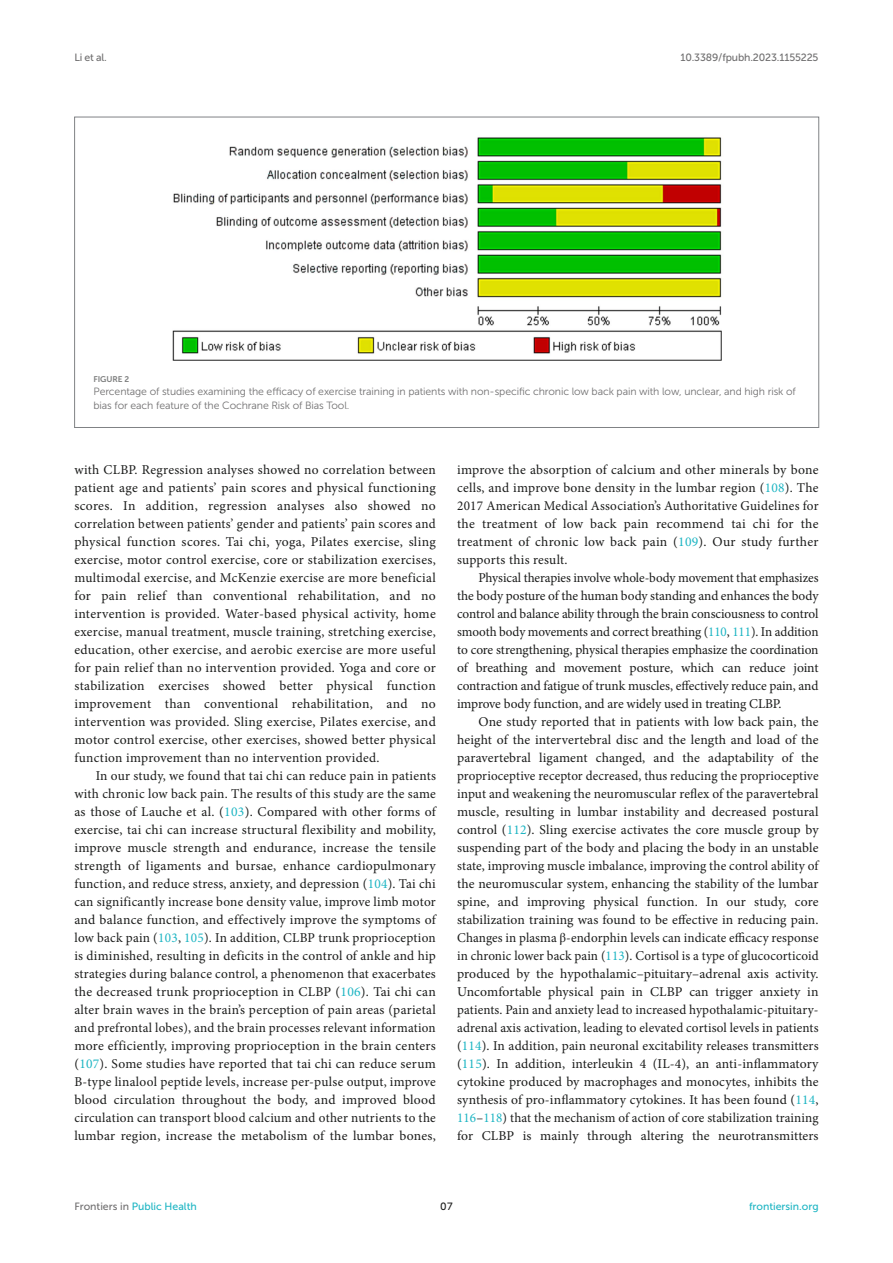
<style>
.page{position:relative;width:893px;height:1263px;background:#fff}
.page>*{position:absolute;margin:0;border:0;box-sizing:border-box;transform-origin:0 0}
.TEXT{font:13.5px/18px "Minion Pro";letter-spacing:.01em;color:#1b1c1b;text-align:justify}
.TEXT_FLUSH{font:13.5px/18px "Minion Pro";letter-spacing:.025em;color:#1b1c1b;text-align:justify}
.FIG_LEG{font:10.5px/13.5px "Museo Sans 300";letter-spacing:-.01em;color:#706f70}
.t1{font:10.5px "Museo Sans 500";color:#1db5c3}
.t2{font:10.5px "Museo Sans 500";letter-spacing:-.015em;color:#706f70}
.t3{font:10.5px "Museo Sans 500";color:#1b1c1b}
.FIG_HD{font:8.25px "Museo Sans 700";letter-spacing:-.01em;color:#7e7f7f}
.s1{color:#1db5c3}
.s2{font-family:"STIX General"}
.s3{color:#706f70}
</style>
<div class="page">
<img style="left:172px;top:137px;width:550px;height:224px">
<p class="t2" style="left:74px;top:51px;width:34px">Li et al.</p>
<p class="t2" style="left:680px;top:51px;width:140px">10.3389/fpubh.2023.1155225</p>
<p class="FIG_HD" style="left:94px;top:374px;width:37px">FIGURE 2</p>
<p class="FIG_LEG" style="left:94px;top:385px;width:704px">Percentage of studies examining the efficacy of exercise training in patients with non-specific chronic low back pain with low, unclear, and high risk of bias for each feature of the Cochrane Risk of Bias Tool.</p>
<p class="TEXT_FLUSH" style="left:74px;top:461px;width:363px">with CLBP. Regression analyses showed no correlation between patient age and patients’ pain scores and physical functioning scores. In addition, regression analyses also showed no correlation between patients’ gender and patients’ pain scores and physical function scores. Tai chi, yoga, Pilates exercise, sling exercise, motor control exercise, core or stabilization exercises, multimodal exercise, and McKenzie exercise are more beneficial for pain relief than conventional rehabilitation, and no intervention is provided. Water-based physical activity, home exercise, manual treatment, muscle training, stretching exercise, education, other exercise, and aerobic exercise are more useful for pain relief than no intervention provided. Yoga and core or stabilization exercises showed better physical function improvement than conventional rehabilitation, and no intervention was provided. Sling exercise, Pilates exercise, and motor control exercise, other exercises, showed better physical function improvement than no intervention provided.</p>
<p class="TEXT" style="left:74px;top:767px;width:363px;text-indent:21px">In our study, we found that tai chi can reduce pain in patients with chronic low back pain. The results of this study are the same as those of Lauche et al. (<span class="s1">103</span>). Compared with other forms of exercise, tai chi can increase structural flexibility and mobility, improve muscle strength and endurance, increase the tensile strength of ligaments and bursae, enhance cardiopulmonary function, and reduce stress, anxiety, and depression (<span class="s1">104</span>). Tai chi can significantly increase bone density value, improve limb motor and balance function, and effectively improve the symptoms of low back pain (<span class="s1">103</span>, <span class="s1">105</span>). In addition, CLBP trunk proprioception is diminished, resulting in deficits in the control of ankle and hip strategies during balance control, a phenomenon that exacerbates the decreased trunk proprioception in CLBP (<span class="s1">106</span>). Tai chi can alter brain waves in the brain’s perception of pain areas (parietal and prefrontal lobes), and the brain processes relevant information more efficiently, improving proprioception in the brain centers (<span class="s1">107</span>). Some studies have reported that tai chi can reduce serum B-type linalool peptide levels, increase per-pulse output, improve blood circulation throughout the body, and improved blood circulation can transport blood calcium and other nutrients to the lumbar region, increase the metabolism of the lumbar bones,</p>
<p class="TEXT" style="left:457px;top:461px;width:363px">improve the absorption of calcium and other minerals by bone cells, and improve bone density in the lumbar region (<span class="s1">108</span>). The 2017 American Medical Association’s Authoritative Guidelines for the treatment of low back pain recommend tai chi for the treatment of chronic low back pain (<span class="s1">109</span>). Our study further supports this result.</p>
<p class="TEXT" style="left:457px;top:569px;width:363px;text-indent:21px">Physical therapies involve whole-body movement that emphasizes the body posture of the human body standing and enhances the body control and balance ability through the brain consciousness to control smooth body movements and correct breathing (<span class="s1">110</span>, <span class="s1">111</span>). In addition to core strengthening, physical therapies emphasize the coordination of breathing and movement posture, which can reduce joint contraction and fatigue of trunk muscles, effectively reduce pain, and improve body function, and are widely used in treating CLBP.</p>
<p class="TEXT" style="left:457px;top:713px;width:363px;text-indent:21px">One study reported that in patients with low back pain, the height of the intervertebral disc and the length and load of the paravertebral ligament changed, and the adaptability of the proprioceptive receptor decreased, thus reducing the proprioceptive input and weakening the neuromuscular reflex of the paravertebral muscle, resulting in lumbar instability and decreased postural control (<span class="s1">112</span>). Sling exercise activates the core muscle group by suspending part of the body and placing the body in an unstable state, improving muscle imbalance, improving the control ability of the neuromuscular system, enhancing the stability of the lumbar spine, and improving physical function. In our study, core stabilization training was found to be effective in reducing pain.<br>Changes in plasma <span class="s2">β</span>-endorphin levels can indicate efficacy response in chronic lower back pain (<span class="s1">113</span>). Cortisol is a type of glucocorticoid produced by the hypothalamic–pituitary–adrenal axis activity.<br>Uncomfortable physical pain in CLBP can trigger anxiety in patients. Pain and anxiety lead to increased hypothalamic-pituitary&shy;adrenal axis activation, leading to elevated cortisol levels in patients (<span class="s1">114</span>). In addition, pain neuronal excitability releases transmitters (<span class="s1">115</span>). In addition, interleukin 4 (IL-4), an anti-inflammatory cytokine produced by macrophages and monocytes, inhibits the synthesis of pro-inflammatory cytokines. It has been found (<span class="s1">114</span>, <span class="s1">116</span>–<span class="s1">118</span>) that the mechanism of action of core stabilization training for CLBP is mainly through altering the neurotransmitters</p>
<p class="t1" style="left:74px;top:1200px;width:124px"><span class="s3">Frontiers in</span> Public Health</p>
<p class="t3" style="left:440px;top:1200px;width:14px">07</p>
<p class="t1" style="left:749px;top:1200px;width:71px">frontiersin.org</p>
</div>
